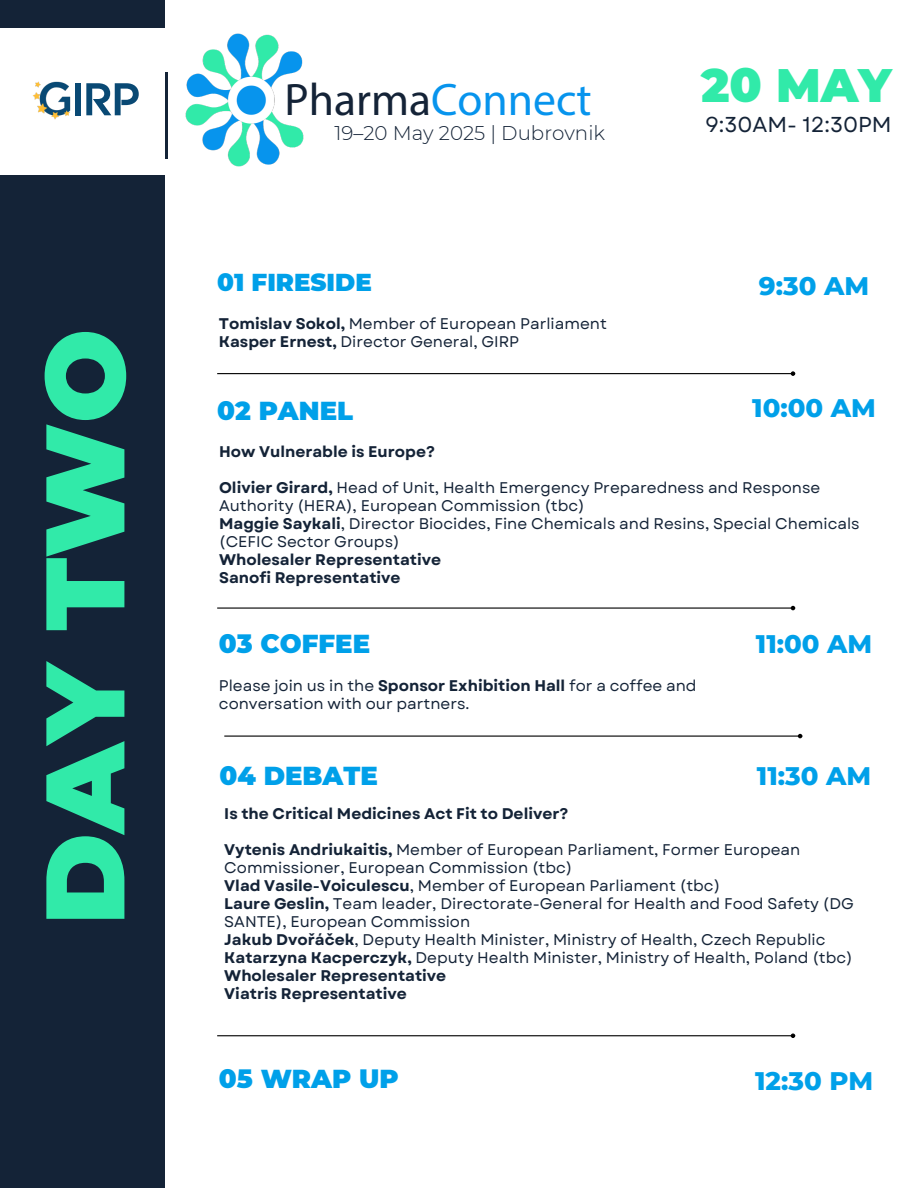
<style>
.page{position:relative;width:918px;height:1188px;background:#fff}
.page>*{position:absolute;margin:0;border:0;box-sizing:border-box;transform-origin:0 0}
.t1{font:900 111.45px "Montserrat";color:#31eaa9}
.t2{font:900 46.8px "Montserrat";color:#31eaa9}
.t3{font:45.6px "Myriad Pro";color:#0794ed}
.t4{font:800 25.95px "Montserrat";color:#00a0e9}
.t5{font:900 25.95px "Montserrat";color:#00a0e9}
.t6{font:900 24.45px "Montserrat";color:#00a0e9}
.t7{font:21.6px "Garet";color:#142337}
.t8{font:300 19.8px "Montserrat";color:#142337}
.t9{font:15.45px/18px "Garet";color:#142337}
.t10{font:700 15.45px "Garet";color:#142337}
.s1{color:#142337}
.s2{font-weight:700}
</style>
<div class="page">
<div style="left:0;top:0;width:165px;height:1188px;background:#142337"></div>
<div style="left:0;top:28px;width:918px;height:147px;background:#fff"></div>
<hr style="left:217px;top:373px;width:574px;height:1px;background:#000">
<svg style="left:791px;top:371px;width:4px;height:5px"></svg>
<hr style="left:224px;top:736px;width:574px;height:1px;background:#000">
<svg style="left:798px;top:734px;width:4px;height:4px"></svg>
<hr style="left:217px;top:1035px;width:574px;height:1px;background:#000">
<svg style="left:791px;top:1034px;width:4px;height:4px"></svg>
<img style="left:32px;top:81px;width:39px;height:39px">
<div style="left:75px;top:83px;width:6px;height:32px;background:#094974"></div>
<svg style="left:86px;top:83px;width:53px;height:32px"></svg>
<hr style="left:165px;top:72px;width:3px;height:87px;background:#142337">
<img style="left:185px;top:33px;width:119px;height:134px">
<hr style="left:217px;top:608px;width:574px;height:1px;background:#000">
<svg style="left:791px;top:606px;width:4px;height:4px"></svg>
<h4 class="t1" style="left:17px;top:925px;width:598px;rotate:-90deg">DAY TWO</h4>
<h4 class="t3" style="left:285px;top:81px;width:309px"><span class="s1">Pharma</span>Connect</h4>
<p class="t8" style="left:335px;top:121px;width:272px">19–20 May 2025 | Dubrovnik</p>
<p class="t6" style="left:217px;top:267px;width:156px">01 FIRESIDE</p>
<p class="t9" style="left:219px;top:315px;width:389px"><span class="s2">Tomislav Sokol,</span> Member of European Parliament</p>
<p class="t9" style="left:219px;top:333px;width:302px"><span class="s2">Kasper Ernest,</span> Director General, GIRP</p>
<p class="t5" style="left:217px;top:395px;width:137px">02 PANEL</p>
<h4 class="t2" style="left:701px;top:57px;width:192px">20 MAY</h4>
<p class="t7" style="left:705px;top:109px;width:188px">9:30AM- 12:30PM</p>
<h1 class="t4" style="left:759px;top:270px;width:112px">9:30 AM</h1>
<p class="t4" style="left:752px;top:392px;width:125px">10:00 AM</p>
<p class="t10" style="left:219px;top:440px;width:217px">How Vulnerable is Europe?</p>
<p class="t9" style="left:219px;top:478px;width:603px"><span class="s2">Olivier Girard,</span> Head of Unit, Health Emergency Preparedness and Response<br>Authority (HERA), European Commission (tbc)</p>
<p class="t9" style="left:219px;top:514px;width:642px"><span class="s2">Maggie Saykali</span>, Director Biocides, Fine Chemicals and Resins, Special Chemicals (CEFIC Sector Groups)</p>
<p class="t10" style="left:219px;top:548px;width:224px">Wholesaler Representative</p>
<p class="t10" style="left:219px;top:566px;width:183px">Sanofi Representative</p>
<p class="t5" style="left:219px;top:628px;width:153px">03 COFFEE</p>
<h4 class="t4" style="left:756px;top:628px;width:118px">11:00 AM</h4>
<h4 class="t9" style="left:219px;top:677px;width:479px">Please join us in the <span class="s2">Sponsor Exhibition Hall</span> for a coffee and conversation with our partners.</h4>
<p class="t5" style="left:220px;top:760px;width:160px">04 DEBATE</p>
<p class="t4" style="left:757px;top:760px;width:116px">11:30 AM</p>
<p class="t10" style="left:224px;top:802px;width:346px">Is the Critical Medicines Act Fit to Deliver?</p>
<h3 class="t9" style="left:224px;top:841px;width:577px"><span class="s2">Vytenis Andriukaitis,</span> Member of European Parliament, Former European<br>Commissioner, European Commission (tbc)</h3>
<h6 class="t9" style="left:224px;top:877px;width:497px"><span class="s2">Vlad Vasile-Voiculescu</span>, Member of European Parliament (tbc)</h6>
<h2 class="t9" style="left:224px;top:895px;width:631px"><span class="s2">Laure Geslin,</span> Team leader, Directorate-General for Health and Food Safety (DG<br>SANTE), European Commission</h2>
<h5 class="t9" style="left:224px;top:931px;width:603px"><span class="s2">Jakub Dvořáček</span>, Deputy Health Minister, Ministry of Health, Czech Republic</h5>
<h4 class="t9" style="left:224px;top:949px;width:630px"><span class="s2">Katarzyna Kacperczyk,</span> Deputy Health Minister, Ministry of Health, Poland (tbc)</h4>
<h4 class="t10" style="left:224px;top:964px;width:224px">Wholesaler Representative</h4>
<p class="t10" style="left:224px;top:982px;width:184px">Viatris Representative</p>
<h4 class="t5" style="left:219px;top:1063px;width:181px">05 WRAP UP</h4>
<p class="t4" style="left:755px;top:1065px;width:120px">12:30 PM</p>
</div>
